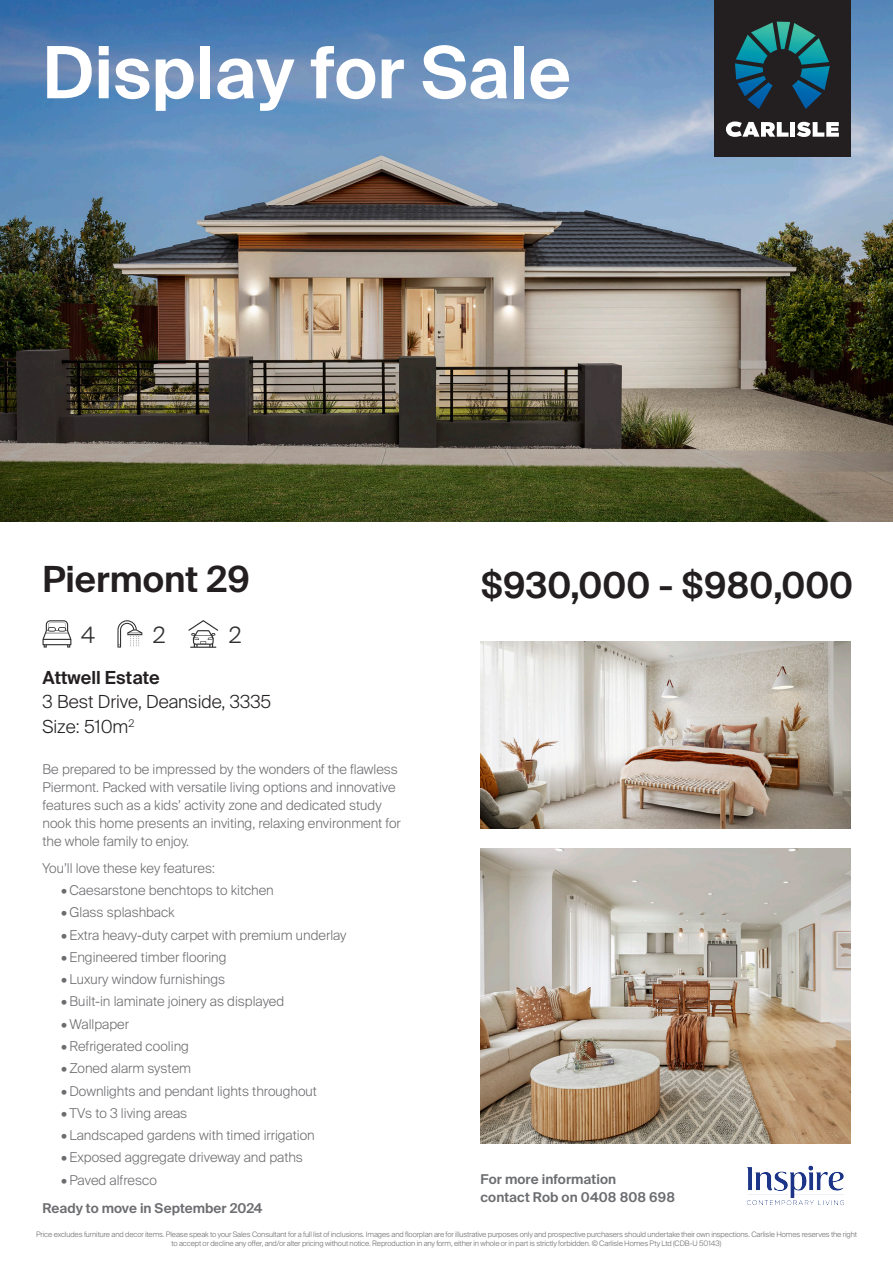
<style>
.page{position:relative;width:893px;height:1263px;background:#fff}
.page>*{position:absolute;margin:0;border:0;box-sizing:border-box;transform-origin:0 0}
.t1{font:600 72px "Suisse Intl";color:#fff}
.t2{font:600 36px "Suisse Intl";color:#231f20}
.t3{font:300 22.5px "Suisse Intl";color:#312f30}
.t4{font:300 18px "Suisse Intl";color:#231f20}
.t5{font:600 18px "Suisse Intl";color:#231f20}
.t6{font:300 13.5px/18px "Suisse Intl";color:#6c6d70}
.t7{font:600 13.5px/18px "Suisse Intl";letter-spacing:.005em;color:#6c6d70}
.t8{font:300 7.5px/9px "Suisse Intl";letter-spacing:-.015em;color:#6c6d70;text-align:center}
</style>
<div class="page">
<img style="left:0;top:0;width:893px;height:522px">
<div style="left:714px;top:0;width:136px;height:157px;background:#231f20"></div>
<svg style="left:726px;top:121px;width:62px;height:16px"></svg>
<div style="left:790px;top:122px;width:5px;height:15px;background:#fff"></div>
<svg style="left:797px;top:122px;width:42px;height:15px"></svg>
<svg style="left:735px;top:22px;width:95px;height:87px"></svg>
<img style="left:480px;top:848px;width:370px;height:296px">
<img style="left:480px;top:641px;width:370px;height:187px">
<svg style="left:43px;top:620px;width:28px;height:27px"></svg>
<svg style="left:188px;top:620px;width:30px;height:28px"></svg>
<svg style="left:117px;top:620px;width:25px;height:27px"></svg>
<img style="left:746px;top:1165px;width:98px;height:40px">
<p class="t1" style="left:43px;top:31px;width:530px">Display for Sale</p>
<p class="t2" style="left:43px;top:559px;width:209px">Piermont 29</p>
<p class="t3" style="left:81px;top:622px;width:15px">4</p>
<p class="t3" style="left:153px;top:622px;width:14px">2</p>
<p class="t3" style="left:229px;top:622px;width:14px">2</p>
<p class="t5" style="left:43px;top:667px;width:119px">Attwell Estate</p>
<p class="t4" style="left:43px;top:691px;width:230px">3 Best Drive, Deanside, 3335</p>
<p class="t4" style="left:43px;top:716px;width:93px">Size: 510m<sup>2</sup></p>
<p class="t6" style="left:43px;top:761px;width:360px">Be prepared to be impressed by the wonders of the flawless Piermont. Packed with versatile living options and innovative features such as a kids’ activity zone and dedicated study nook this home presents an inviting, relaxing environment for the whole family to enjoy.</p>
<p class="t6" style="left:43px;top:859px;width:174px">You’ll love these key features:</p>
<p class="t6" style="left:61px;top:881px;width:214px">• Caesarstone benchtops to kitchen</p>
<p class="t6" style="left:61px;top:904px;width:115px">• Glass splashback</p>
<p class="t6" style="left:61px;top:926px;width:287px">• Extra heavy-duty carpet with premium underlay</p>
<p class="t6" style="left:61px;top:948px;width:167px">• Engineered timber flooring</p>
<p class="t6" style="left:61px;top:970px;width:166px">• Luxury window furnishings</p>
<p class="t6" style="left:61px;top:993px;width:225px">• Built-in laminate joinery as displayed</p>
<p class="t6" style="left:61px;top:1015px;width:69px">• Wallpaper</p>
<p class="t6" style="left:61px;top:1037px;width:129px">• Refrigerated cooling</p>
<p class="t6" style="left:61px;top:1059px;width:132px">• Zoned alarm system</p>
<p class="t6" style="left:61px;top:1082px;width:257px">• Downlights and pendant lights throughout</p>
<p class="t6" style="left:61px;top:1104px;width:128px">• TVs to 3 living areas</p>
<p class="t6" style="left:61px;top:1126px;width:255px">• Landscaped gardens with timed irrigation</p>
<p class="t6" style="left:61px;top:1148px;width:243px">• Exposed aggregate driveway and paths</p>
<p class="t6" style="left:61px;top:1171px;width:97px">• Paved alfresco</p>
<p class="t7" style="left:43px;top:1200px;width:222px">Ready to move in September 2024</p>
<p class="t2" style="left:481px;top:564px;width:374px">$930,000 - $980,000</p>
<p class="t7" style="left:480px;top:1170px;width:196px">For more information<br>contact Rob on 0408 808 698</p>
<p class="t8" style="left:36px;top:1230px;width:822px">Price excludes furniture and decor items. Please speak to your Sales Consultant for a full list of inclusions. Images and floorplan are for illustrative purposes only and prospective purchasers should undertake their own inspections. Carlisle Homes reserves the right to accept or decline any offer, and/or alter pricing without notice. Reproduction in any form, either in whole or in part is strictly forbidden. © Carlisle Homes Pty Ltd (CDB-U 50143)</p>
</div>
